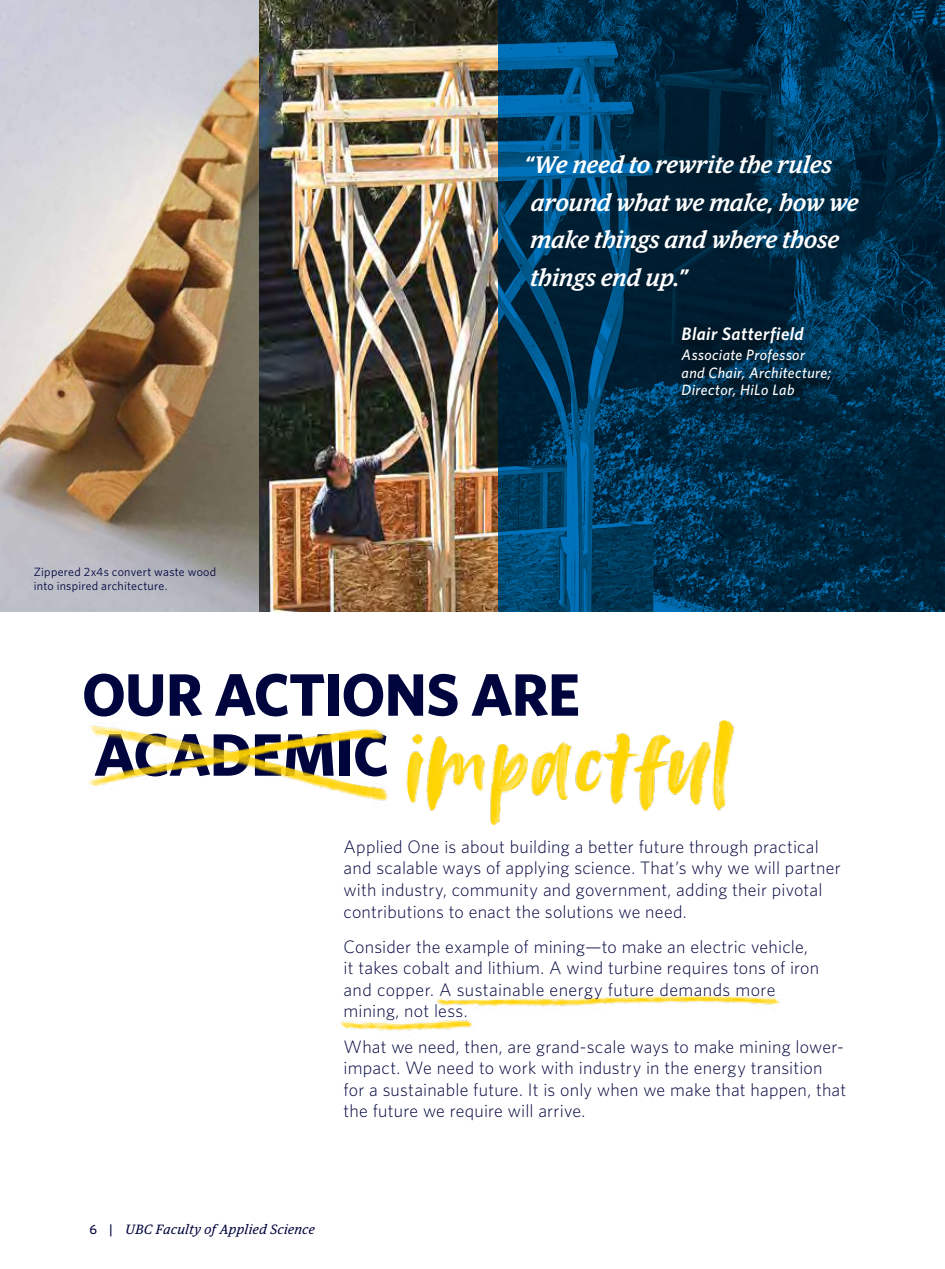
<style>
.page{position:relative;width:945px;height:1269px;background:#fff}
.page>*{position:absolute;margin:0;border:0;box-sizing:border-box;transform-origin:0 0}
.t1{font:700 60px/60px "Whitney";letter-spacing:-.015em;color:#00053e}
.t2{font:italic 500 24px/37.5px "Guardian Egyp";letter-spacing:.01em;color:#fff}
.t3{font:300 18px/21.6px "Whitney";letter-spacing:.01em;color:#00053e}
.t4{font:italic 600 18px "Whitney";letter-spacing:.025em;color:#fff}
.t5{font:italic 500 15px/17.4px "Whitney";letter-spacing:.03em;color:#fff}
.t6{font:italic 13.5px "Guardian Egyp";letter-spacing:.04em;color:#00053e}
.t7{font:12px/13.5px "Whitney";letter-spacing:.02em;color:#00053e}
.s1{font-family:"Whitney";font-weight:500;font-style:normal}
</style>
<div class="page">
<img style="left:0;top:0;width:499px;height:611px">
<img style="left:499px;top:0;width:446px;height:611px">
<div style="left:673px;top:318px;width:177px;height:97px;background:#000;opacity:.75"></div>
<img style="left:87px;top:725px;width:302px;height:76px">
<img style="left:406px;top:720px;width:329px;height:104px">
<img style="left:339px;top:995px;width:441px;height:36px">
<p class="t7" style="left:34px;top:565px;width:184px">Zippered 2x4s convert waste wood into inspired architecture.</p>
<p class="t2" style="left:524px;top:144px;width:336px">“We need to rewrite the rules around what we make, how we make things and where those things end up.”</p>
<p class="t4" style="left:681px;top:322px;width:124px">Blair Satterfield</p>
<p class="t5" style="left:681px;top:346px;width:151px">Associate Professor and Chair, Architecture;<br>Director, HiLo Lab</p>
<p class="t1" style="left:82px;top:663px;width:500px">OUR ACTIONS ARE<br>ACADEMIC</p>
<p class="t3" style="left:344px;top:835px;width:499px">Applied One is about building a better future through practical and scalable ways of applying science. That’s why we will partner with industry, community and government, adding their pivotal contributions to enact the solutions we need.</p>
<p class="t3" style="left:344px;top:935px;width:477px">Consider the example of mining—to make an electric vehicle, it takes cobalt and lithium. A wind turbine requires tons of iron and copper. A sustainable energy future demands more mining, not less.</p>
<p class="t3" style="left:344px;top:1035px;width:504px">What we need, then, are grand-scale ways to make mining lower&shy;impact. We need to work with industry in the energy transition for a sustainable future. It is only when we make that happen, that the future we require will arrive.</p>
<p class="t6" style="left:89px;top:1220px;width:227px"><span class="s1">6 |</span> UBC Faculty of Applied Science</p>
</div>
